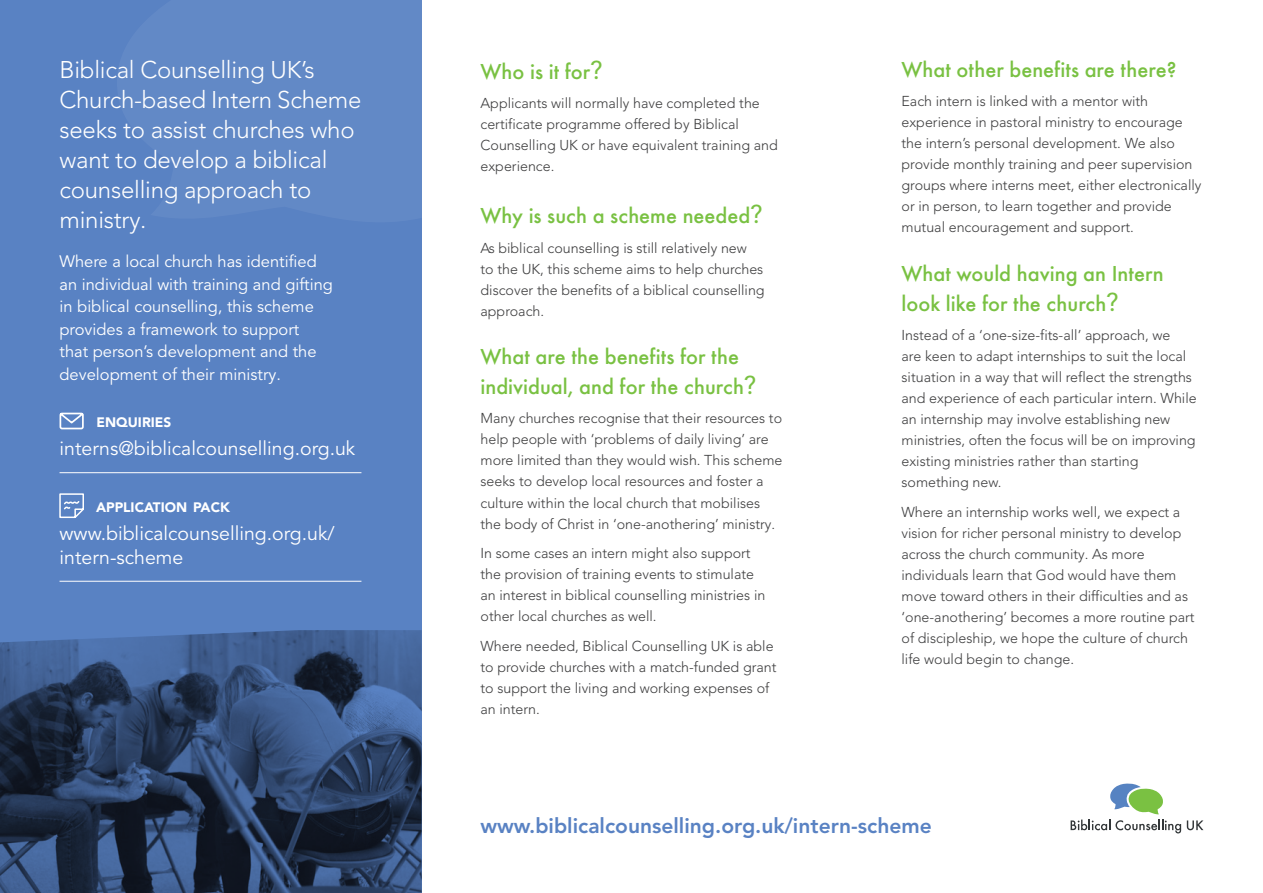
<style>
.page{position:relative;width:1263px;height:893px;background:#fff}
.page>*{position:absolute;margin:0;border:0;box-sizing:border-box;transform-origin:0 0}
.t1{font:300 24px/30px "Avenir LT Pro";letter-spacing:-.01em;color:#fff}
.t2{font:500 22.5px/30px "Futura T";color:#79c142}
.t3{font:800 21px "Avenir LT Pro";color:#5982c3}
.t4{font:19.5px/24px "Avenir LT Pro";color:#fff}
.t5{font:16.5px/22.5px "Avenir LT Pro";color:#fff}
.t6{font:300 14.25px/21px "Avenir LT Pro";color:#3e3e3f}
.t7{font:900 13.65px "Avenir LT Pro";color:#fff}
.s1{font-family:"Avenir LT Pro";font-weight:400;font-size:25.5px}
</style>
<div class="page">
<div style="left:0;top:0;width:422px;height:893px;background:#5982c3"></div>
<hr style="left:60px;top:472px;width:301px;height:1px;background:#fff">
<hr style="left:60px;top:581px;width:301px;height:1px;background:#fff">
<svg style="left:1187px;top:820px;width:16px;height:10px"></svg>
<svg style="left:1070px;top:783px;width:111px;height:50px"></svg>
<svg style="left:59px;top:412px;width:25px;height:18px"></svg>
<svg style="left:59px;top:493px;width:25px;height:25px"></svg>
<img style="left:0;top:630px;width:422px;height:263px">
<h1 class="t1" style="left:60px;top:54px;width:303px">Biblical Counselling UK’s<br>Church-based Intern Scheme seeks to assist churches who want to develop a biblical counselling approach to ministry.</h1>
<p class="t5" style="left:60px;top:251px;width:275px">Where a local church has identified an individual with training and gifting in biblical counselling, this scheme provides a framework to support<br>that person’s development and the development of their ministry.</p>
<p class="t7" style="left:96px;top:414px;width:76px">ENQUIRIES</p>
<h3 class="t4" style="left:60px;top:437px;width:297px">interns@biblicalcounselling.org.uk</h3>
<p class="t7" style="left:96px;top:499px;width:135px">APPLICATION PACK</p>
<h3 class="t4" style="left:60px;top:521px;width:277px">www.biblicalcounselling.org.uk/ intern-scheme</h3>
<h2 class="t2" style="left:480px;top:56px;width:124px">Who is it for<span class="s1">?</span></h2>
<p class="t6" style="left:480px;top:93px;width:299px">Applicants will normally have completed the certificate programme offered by Biblical Counselling UK or have equivalent training and experience.</p>
<h2 class="t2" style="left:480px;top:200px;width:284px">Why is such a scheme needed<span class="s1">?</span></h2>
<p class="t6" style="left:480px;top:237px;width:286px">As biblical counselling is still relatively new<br>to the UK, this scheme aims to help churches discover the benefits of a biblical counselling approach.</p>
<h2 class="t2" style="left:480px;top:341px;width:277px">What are the benefits for the individual, and for the church<span class="s1">?</span></h2>
<p class="t6" style="left:480px;top:408px;width:303px">Many churches recognise that their resources to help people with ‘problems of daily living’ are more limited than they would wish. This scheme seeks to develop local resources and foster a culture within the local church that mobilises the body of Christ in ‘one-anothering’ ministry.</p>
<p class="t6" style="left:480px;top:543px;width:286px">In some cases an intern might also support the provision of training events to stimulate an interest in biblical counselling ministries in other local churches as well.</p>
<p class="t6" style="left:480px;top:635px;width:297px">Where needed, Biblical Counselling UK is able to provide churches with a match-funded grant to support the living and working expenses of an intern.</p>
<h2 class="t2" style="left:901px;top:54px;width:276px">What other benefits are there?</h2>
<p class="t6" style="left:901px;top:91px;width:301px">Each intern is linked with a mentor with experience in pastoral ministry to encourage the intern’s personal development. We also provide monthly training and peer supervision groups where interns meet, either electronically or in person, to learn together and provide mutual encouragement and support.</p>
<h2 class="t2" style="left:901px;top:258px;width:264px">What would having an Intern look like for the church<span class="s1">?</span></h2>
<p class="t6" style="left:901px;top:325px;width:297px">Instead of a ‘one-size-fits-all’ approach, we<br>are keen to adapt internships to suit the local situation in a way that will reflect the strengths and experience of each particular intern. While an internship may involve establishing new ministries, often the focus will be on improving existing ministries rather than starting something new.</p>
<p class="t6" style="left:901px;top:501px;width:295px">Where an internship works well, we expect a vision for richer personal ministry to develop across the church community. As more individuals learn that God would have them move toward others in their difficulties and as ‘one-anothering’ becomes a more routine part of discipleship, we hope the culture of church life would begin to change.</p>
<h3 class="t3" style="left:480px;top:814px;width:453px">www.biblicalcounselling.org.uk/intern-scheme</h3>
</div>
